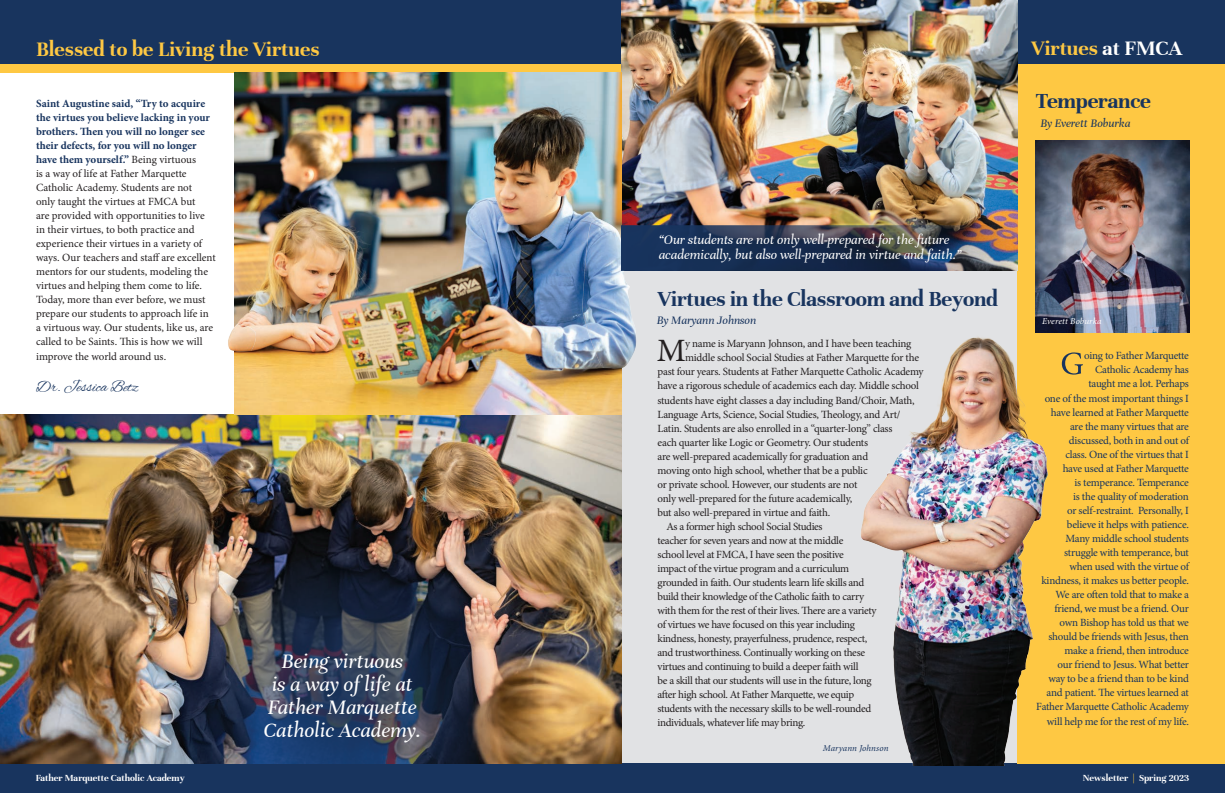
<style>
.page{position:relative;width:1225px;height:793px;background:#fff}
.page>*{position:absolute;margin:0;border:0;box-sizing:border-box;transform-origin:0 0}
.t1{font:32.5px "Minion Pro";color:#231f20}
.t2{font:700 23px "Unna";letter-spacing:-.01em;color:#18345e}
.t3{font:italic 22px/23px "Unna";color:#fff;text-align:center}
.t4{font:700 22px "Unna";color:#fec843}
.t5{font:16px "Alex Brush";color:#18345e}
.t6{font:italic 14px/15px "Unna";color:#fff}
.t7{font:italic 12.2px "Unna";color:#18345e}
.t8{font:11px "Minion Pro";letter-spacing:-.025em;color:#231f20}
.t9{font:11px/14px "Minion Pro";letter-spacing:-.025em;color:#18345e;text-align:right}
.t10{font:11px/14px "Minion Pro";color:#231f20}
.t11{font:700 10px "Unna";color:#fff}
.t12{font:italic 9px "Minion Pro";letter-spacing:.015em;color:#fff}
.t13{font:italic 9px "Minion Pro";letter-spacing:.005em;color:#18345e}
.s1{font-weight:700;color:#18345e}
.s2{color:#fff}
.s3{color:#fec843}
</style>
<div class="page">
<div style="left:0;top:9px;width:1224px;height:63px;background:#fec843"></div>
<div style="left:621px;top:72px;width:603px;height:702px;background:#e1e2e4"></div>
<div style="left:0;top:763px;width:1224px;height:29px;background:#18345e"></div>
<div style="left:0;top:0;width:1224px;height:63px;background:#18345e"></div>
<div style="left:1017px;top:69px;width:207px;height:694px;background:#fec843"></div>
<img style="left:1035px;top:140px;width:153px;height:192px">
<img style="left:621px;top:0;width:396px;height:225px">
<img style="left:0;top:414px;width:621px;height:349px">
<img style="left:234px;top:72px;width:387px;height:342px">
<img style="left:228px;top:207px;width:420px;height:180px">
<img style="left:187px;top:554px;width:310px;height:210px">
<img style="left:893px;top:337px;width:160px;height:427px">
<svg style="left:1061px;top:352px;width:21px;height:22px"></svg>
<img style="left:621px;top:225px;width:396px;height:46px">
<img style="left:244px;top:267px;width:378px;height:433px">
<img style="left:327px;top:343px;width:295px;height:334px">
<img style="left:443px;top:416px;width:179px;height:218px">
<img style="left:560px;top:266px;width:418px;height:327px">
<h3 class="t4" style="left:36px;top:36px;width:285px">Blessed to be Living the Virtues</h3>
<p class="t10" style="left:36px;top:97px;width:181px"><span class="s1">Saint Augustine said, “Try to acquire the virtues you believe lacking in your brothers. Then you will no longer see their defects, for you will no longer have them yourself.”</span> Being virtuous<br>is a way of life at Father Marquette Catholic Academy. Students are not<br>only taught the virtues at FMCA but<br>are provided with opportunities to live in their virtues, to both practice and experience their virtues in a variety of ways. Our teachers and staff are excellent mentors for our students, modeling the virtues and helping them come to life.<br>Today, more than ever before, we must prepare our students to approach life in a virtuous way. Our students, like us, are called to be Saints. This is how we will improve the world around us.</p>
<h3 class="t5" style="left:36px;top:377px;width:104px">Dr. Jessica Betz</h3>
<h3 class="t3" style="left:263px;top:649px;width:159px">Being virtuous<br>is a way of life at<br>Father Marquette<br>Catholic Academy.</h3>
<h3 class="t4" style="left:1031px;top:36px;width:152px">Virtues <span class="s2">at FMCA</span></h3>
<h2 class="t2" style="left:1035px;top:88px;width:117px">Temperance</h2>
<p class="t6" style="left:658px;top:232px;width:304px">“Our students are not only well-prepared for the future academically, but also well-prepared in virtue and faith.”</p>
<h2 class="t2" style="left:657px;top:286px;width:342px">Virtues in the Classroom and Beyond</h2>
<p class="t7" style="left:1040px;top:116px;width:91px">By Everett Boburka</p>
<p class="t7" style="left:656px;top:313px;width:101px">By Maryann Johnson</p>
<p class="t12" style="left:1041px;top:315px;width:61px">Everett Boburka</p>
<h1 class="t1" style="left:656px;top:329px;width:30px">M</h1>
<p class="t8" style="left:685px;top:336px;width:228px">y name is Maryann Johnson, and I have been teaching</p>
<p class="t8" style="left:685px;top:350px;width:235px">middle school Social Studies at Father Marquette for the</p>
<p class="t8" style="left:657px;top:364px;width:267px">past four years. Students at Father Marquette Catholic Academy</p>
<p class="t8" style="left:657px;top:378px;width:263px">have a rigorous schedule of academics each day. Middle school</p>
<p class="t8" style="left:657px;top:392px;width:259px">students have eight classes a day including Band/Choir, Math,</p>
<p class="t8" style="left:657px;top:406px;width:244px">Language Arts, Science, Social Studies, Theology, and Art/</p>
<p class="t8" style="left:657px;top:420px;width:236px">Latin. Students are also enrolled in a “quarter-long” class</p>
<p class="t8" style="left:657px;top:434px;width:212px">each quarter like Logic or Geometry. Our students</p>
<p class="t8" style="left:657px;top:448px;width:212px">are well-prepared academically for graduation and</p>
<p class="t8" style="left:657px;top:462px;width:211px">moving onto high school, whether that be a public</p>
<p class="t8" style="left:657px;top:476px;width:201px">or private school. However, our students are not</p>
<p class="t8" style="left:657px;top:490px;width:196px">only well-prepared for the future academically,</p>
<p class="t8" style="left:657px;top:504px;width:174px">but also well-prepared in virtue and faith.</p>
<p class="t8" style="left:666px;top:518px;width:158px">As a former high school Social Studies</p>
<p class="t8" style="left:657px;top:532px;width:187px">teacher for seven years and now at the middle</p>
<p class="t8" style="left:657px;top:546px;width:188px">school level at FMCA, I have seen the positive</p>
<p class="t8" style="left:657px;top:560px;width:193px">impact of the virtue program and a curriculum</p>
<p class="t8" style="left:657px;top:574px;width:208px">grounded in faith. Our students learn life skills and</p>
<p class="t8" style="left:657px;top:588px;width:208px">build their knowledge of the Catholic faith to carry</p>
<p class="t8" style="left:657px;top:602px;width:220px">with them for the rest of their lives. There are a variety</p>
<p class="t8" style="left:657px;top:616px;width:199px">of virtues we have focused on this year including</p>
<p class="t8" style="left:657px;top:630px;width:211px">kindness, honesty, prayerfulness, prudence, respect,</p>
<p class="t8" style="left:657px;top:644px;width:209px">and trustworthiness. Continually working on these</p>
<p class="t8" style="left:657px;top:658px;width:202px">virtues and continuing to build a deeper faith will</p>
<p class="t8" style="left:657px;top:672px;width:215px">be a skill that our students will use in the future, long</p>
<p class="t8" style="left:657px;top:686px;width:198px">after high school. At Father Marquette, we equip</p>
<p class="t8" style="left:657px;top:700px;width:215px">students with the necessary skills to be well-rounded</p>
<p class="t8" style="left:657px;top:714px;width:149px">individuals, whatever life may bring.</p>
<p class="t13" style="left:822px;top:741px;width:67px">Maryann Johnson</p>
<p class="t9" style="left:1036px;top:349px;width:154px">oing to Father Marquette<br>Catholic Academy has<br>taught me a lot. Perhaps<br>one of the most important things I have learned at Father Marquette are the many virtues that are discussed, both in and out of<br>class. One of the virtues that I<br>have used at Father Marquette<br>is temperance. Temperance<br>is the quality of moderation<br>or self-restraint. Personally, I believe it helps with patience.<br>Many middle school students struggle with temperance, but<br>when used with the virtue of kindness, it makes us better people.<br>We are often told that to make a friend, we must be a friend. Our own Bishop has told us that we should be friends with Jesus, then make a friend, then introduce<br>our friend to Jesus. What better<br>way to be a friend than to be kind and patient. The virtues learned at<br>Father Marquette Catholic Academy</p>
<p class="t9" style="left:1046px;top:714px;width:143px">will help me for the rest of my life.</p>
<p class="t11" style="left:36px;top:771px;width:150px">Father Marquette Catholic Academy</p>
<p class="t11" style="left:1082px;top:771px;width:108px">Newsletter <span class="s3">|</span> Spring 2023</p>
</div>
